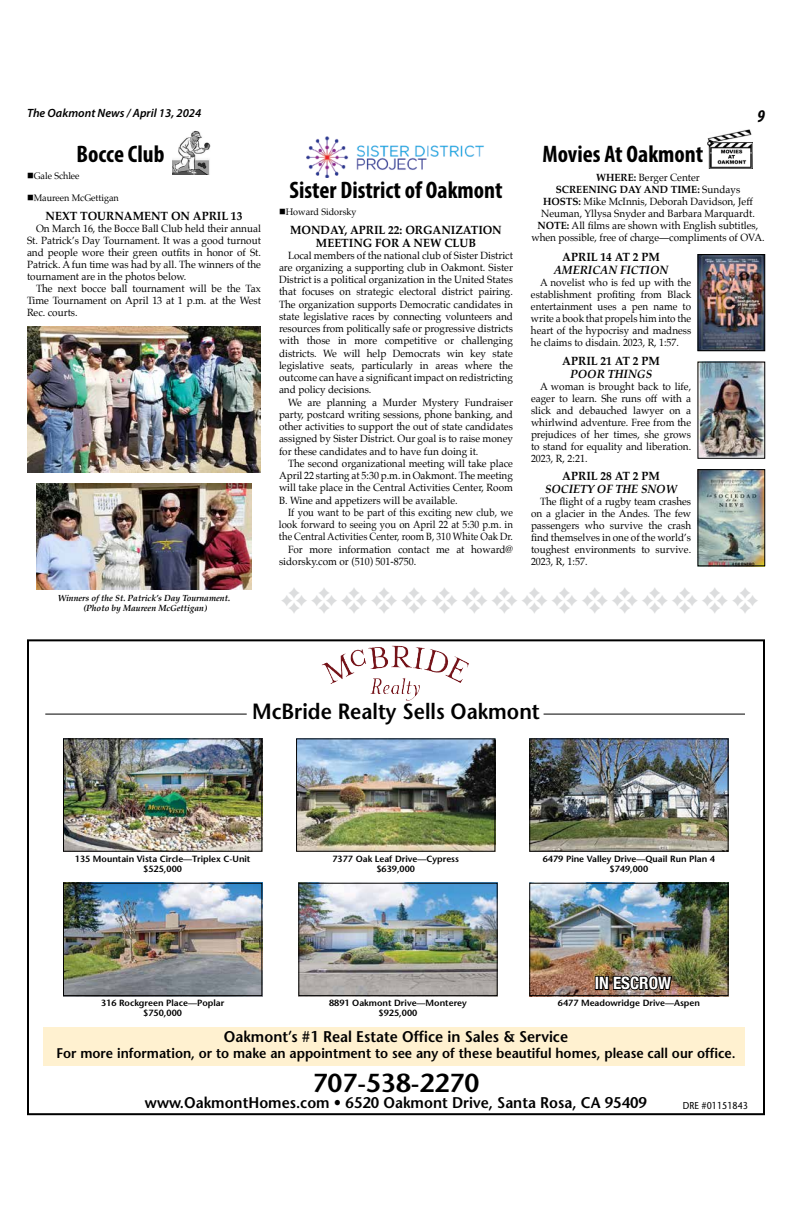
<style>
.page{position:relative;width:792px;height:1224px;background:#fff}
.page>*{position:absolute;margin:0;border:0;box-sizing:border-box;transform-origin:0 0}
.t1{font:31px "Altemus Borders One";color:#dcddde}
.t2{font:600 26px "Stone Sans";color:#000}
.t3{font:700 condensed 24px "Myriad Pro";color:#000}
.t4{font:600 22px "Stone Sans";color:#000;scale:.93 1}
.t5{font:italic 700 condensed 18px "Myriad Pro";color:#000}
.t6{font:700 condensed 17px "Helvetica Neue";color:#fff}
.t7{font:600 15.5px "Stone Sans";color:#000;scale:.95 1}
.t8{font:600 14px "Stone Sans";color:#000;scale:.95 1}
.t9{font:700 12px/13px "Palatino";color:#000;scale:.95 1}
.t10{font:italic 700 12px "Palatino";color:#000;scale:.95 1}
.t11{font:italic 600 12px "Myriad Pro";color:#000}
.t12{font:10.5px/12px "Palatino";color:#000;text-align:justify;scale:.95 1}
.t13{font:10.5px/12px "Palatino";color:#000;text-align:justify;scale:.94 1}
.t14{font:10.5px "Palatino";color:#000;scale:.91 1}
.t15{font:10px "Stone Sans";color:#000;scale:.9 1}
.t16{font:9.5px "Palatino";color:#000;scale:.95 1}
.t17{font:600 9px/10px "Stone Sans";color:#000;text-align:center}
.t18{font:italic 700 9px/10px "Palatino";color:#000;text-align:center;scale:.95 1}
.s1{font-weight:700}
</style>
<div class="page">
<img style="left:368px;top:646px;width:57px;height:23px">
<img style="left:298px;top:740px;width:195px;height:110px">
<div style="left:296px;top:738px;width:199px;height:114px;border:1px solid #000"></div>
<img style="left:531px;top:740px;width:196px;height:110px">
<div style="left:529px;top:738px;width:200px;height:114px;border:1px solid #000"></div>
<img style="left:65px;top:740px;width:195px;height:110px">
<div style="left:63px;top:738px;width:199px;height:114px;border:1px solid #000"></div>
<img style="left:531px;top:885px;width:196px;height:109px">
<div style="left:529px;top:883px;width:200px;height:113px;border:1px solid #000"></div>
<img style="left:300px;top:885px;width:196px;height:109px">
<div style="left:298px;top:883px;width:200px;height:113px;border:1px solid #000"></div>
<img style="left:65px;top:885px;width:195px;height:109px">
<div style="left:63px;top:883px;width:199px;height:113px;border:1px solid #000"></div>
<div style="left:43px;top:1027px;width:702px;height:39px;background:#fff1d0"></div>
<div style="left:595px;top:976px;width:4px;height:14px;border:2px solid #000"></div>
<img style="left:598px;top:848px;width:75px;height:268px">
<hr style="left:45px;top:714px;width:202px;height:1px;background:#000">
<hr style="left:544px;top:714px;width:201px;height:1px;background:#000">
<img style="left:700px;top:256px;width:63px;height:93px">
<div style="left:698px;top:254px;width:67px;height:97px;border:1px solid #000"></div>
<img style="left:700px;top:364px;width:63px;height:93px">
<div style="left:698px;top:362px;width:67px;height:97px;border:1px solid #000"></div>
<img style="left:700px;top:471px;width:63px;height:93px">
<div style="left:698px;top:469px;width:67px;height:97px;border:1px solid #000"></div>
<img style="left:707px;top:129px;width:45px;height:40px">
<img style="left:36px;top:483px;width:216px;height:106px">
<img style="left:27px;top:327px;width:234px;height:145px">
<img style="left:173px;top:130px;width:37px;height:44px">
<img style="left:307px;top:136px;width:177px;height:42px">
<p class="t11" style="left:27px;top:105px;width:176px">The Oakmont News / April 13, 2024</p>
<h3 class="t5" style="left:757px;top:104px;width:9px">9</h3>
<h3 class="t3" style="left:77px;top:139px;width:89px">Bocce Club</h3>
<p class="t16" style="left:27px;top:168px;width:57px">■Gale Schlee</p>
<p class="t16" style="left:27px;top:190px;width:98px">■Maureen McGettigan</p>
<p class="t9" style="left:46px;top:209px;width:209px">NEXT TOURNAMENT ON APRIL 13</p>
<p class="t12" style="left:27px;top:222px;width:248px;text-indent:9px">On March 16, the Bocce Ball Club held their annual St. Patrick’s Day Tournament. It was a good turnout and people wore their green outfits in honor of St.<br>Patrick. A fun time was had by all. The winners of the tournament are in the photos below.</p>
<p class="t12" style="left:27px;top:282px;width:248px;text-indent:9px">The next bocce ball tournament will be the Tax Time Tournament on April 13 at 1 p.m. at the West Rec. courts.</p>
<p class="t18" style="left:58px;top:593px;width:183px">Winners of the St. Patrick’s Day Tournament. (Photo by Maureen McGettigan)</p>
<h3 class="t3" style="left:542px;top:139px;width:162px">Movies At Oakmont</h3>
<p class="t12" style="left:531px;top:171px;width:247px;text-align:center"><span class="s1">WHERE:</span> Berger Center<br><span class="s1">SCREENING DAY AND TIME:</span> Sundays<br><span class="s1">HOSTS:</span> Mike McInnis, Deborah Davidson, Jeff Neuman, Yllysa Snyder and Barbara Marquardt.<br><span class="s1">NOTE:</span> All films are shown with English subtitles, when possible, free of charge—compliments of OVA.</p>
<p class="t9" style="left:562px;top:250px;width:94px">APRIL 14 AT 2 PM</p>
<p class="t10" style="left:554px;top:260px;width:122px">AMERICAN FICTION</p>
<p class="t13" style="left:531px;top:277px;width:172px;text-indent:9px">A novelist who is fed up with the establishment profiting from Black entertainment uses a pen name to write a book that propels him into the heart of the hypocrisy and madness he claims to disdain. 2023, R, 1:57.</p>
<p class="t9" style="left:562px;top:354px;width:94px">APRIL 21 AT 2 PM</p>
<p class="t10" style="left:570px;top:364px;width:88px">POOR THINGS</p>
<p class="t12" style="left:531px;top:380px;width:170px;text-indent:9px">A woman is brought back to life, eager to learn. She runs off with a slick and debauched lawyer on a whirlwind adventure. Free from the prejudices of her times, she grows to stand for equality and liberation.<br>2023, R, 2:21.</p>
<p class="t9" style="left:562px;top:469px;width:94px">APRIL 28 AT 2 PM</p>
<p class="t10" style="left:545px;top:479px;width:141px">SOCIETY OF THE SNOW</p>
<p class="t12" style="left:531px;top:495px;width:170px;text-indent:9px">The flight of a rugby team crashes on a glacier in the Andes. The few passengers who survive the crash find themselves in one of the world’s toughest environments to survive.<br>2023, R, 1:57.</p>
<h3 class="t3" style="left:289px;top:175px;width:215px">Sister District of Oakmont</h3>
<p class="t16" style="left:279px;top:204px;width:83px">■Howard Sidorsky</p>
<p class="t9" style="left:290px;top:223px;width:23px">MOND</p>
<p class="t9" style="left:330px;top:223px;width:31px">AY, APR</p>
<p class="t9" style="left:316px;top:223px;width:187px;text-indent:58px">IL 22: ORGANIZATION<br>MEETING FOR A NEW CLUB</p>
<p class="t12" style="left:279px;top:249px;width:248px;line-height:12.3px;text-indent:9px">Local members of the national club of Sister District are organizing a supporting club in Oakmont. Sister District is a political organization in the United States that focuses on strategic electoral district pairing.<br>The organization supports Democratic candidates in state legislative races by connecting volunteers and resources from politically safe or progressive districts with those in more competitive or challenging districts. We will help Democrats win key state legislative seats, particularly in areas where the outcome can have a significant impact on redistricting and policy decisions.</p>
<p class="t12" style="left:279px;top:396px;width:248px;line-height:12.3px;text-indent:9px">We are planning a Murder Mystery Fundraiser party, postcard writing sessions, phone banking, and other activities to support the out of state candidates assigned by Sister District. Our goal is to raise money for these candidates and to have fun doing it.</p>
<p class="t12" style="left:279px;top:457px;width:248px;line-height:12.3px;text-indent:9px">The second organizational meeting will take place April 22 starting at 5:30 p.m. in Oakmont. The meeting will take place in the Central Activities Center, Room B. Wine and appetizers will be available.</p>
<p class="t14" style="left:288px;top:504px;width:249px">If you want to be part of this exciting new club, we</p>
<p class="t14" style="left:279px;top:516px;width:259px">look forward to seeing you on April 22 at 5:30 p.m. in</p>
<p class="t14" style="left:279px;top:528px;width:259px">the Central Activities Center, room B, 310 White Oak Dr.</p>
<p class="t12" style="left:288px;top:543px;width:238px">For more information contact me at howard@</p>
<p class="t12" style="left:279px;top:555px;width:146px">sidorsky.com or (510) 501-8750.</p>
<h1 class="t1" style="left:279px;top:580px;width:483px">flflflflflflflflflflflflflflflfl</h1>
<h3 class="t4" style="left:252px;top:698px;width:311px">McBride Realty Sells Oakmont</h3>
<p class="t17" style="left:75px;top:854px;width:177px">135 Mountain Vista Circle—Triplex C-Unit $525,000</p>
<p class="t17" style="left:101px;top:998px;width:125px">316 Rockgreen Place—Poplar $750,000</p>
<p class="t17" style="left:332px;top:854px;width:128px">7377 Oak Leaf Drive—Cypress $639,000</p>
<p class="t17" style="left:543px;top:854px;width:174px">6479 Pine Valley Drive—Quail Run Plan 4 $749,000</p>
<h3 class="t6" style="left:595px;top:969px;width:78px">IN ESCROW</h3>
<p class="t17" style="left:329px;top:998px;width:139px">8891 Oakmont Drive—Monterey</p>
<p class="t17" style="left:558px;top:998px;width:144px">6477 Meadowridge Drive—Aspen</p>
<p class="t17" style="left:379px;top:1008px;width:40px">$925,000</p>
<h3 class="t7" style="left:224px;top:1028px;width:364px">Oakmont’s #1 Real Estate Office in Sales &amp; Service</h3>
<h3 class="t8" style="left:56px;top:1045px;width:716px">For more information, or to make an appointment to see any of these beautiful homes, please call our office.</h3>
<h2 class="t2" style="left:313px;top:1067px;width:168px">707-538-2270</h2>
<h3 class="t7" style="left:145px;top:1093px;width:530px">www.OakmontHomes.com • 6520 Oakmont Drive, Santa Rosa, CA 95409</h3>
<p class="t15" style="left:683px;top:1099px;width:74px">DRE #01151843</p>
</div>
